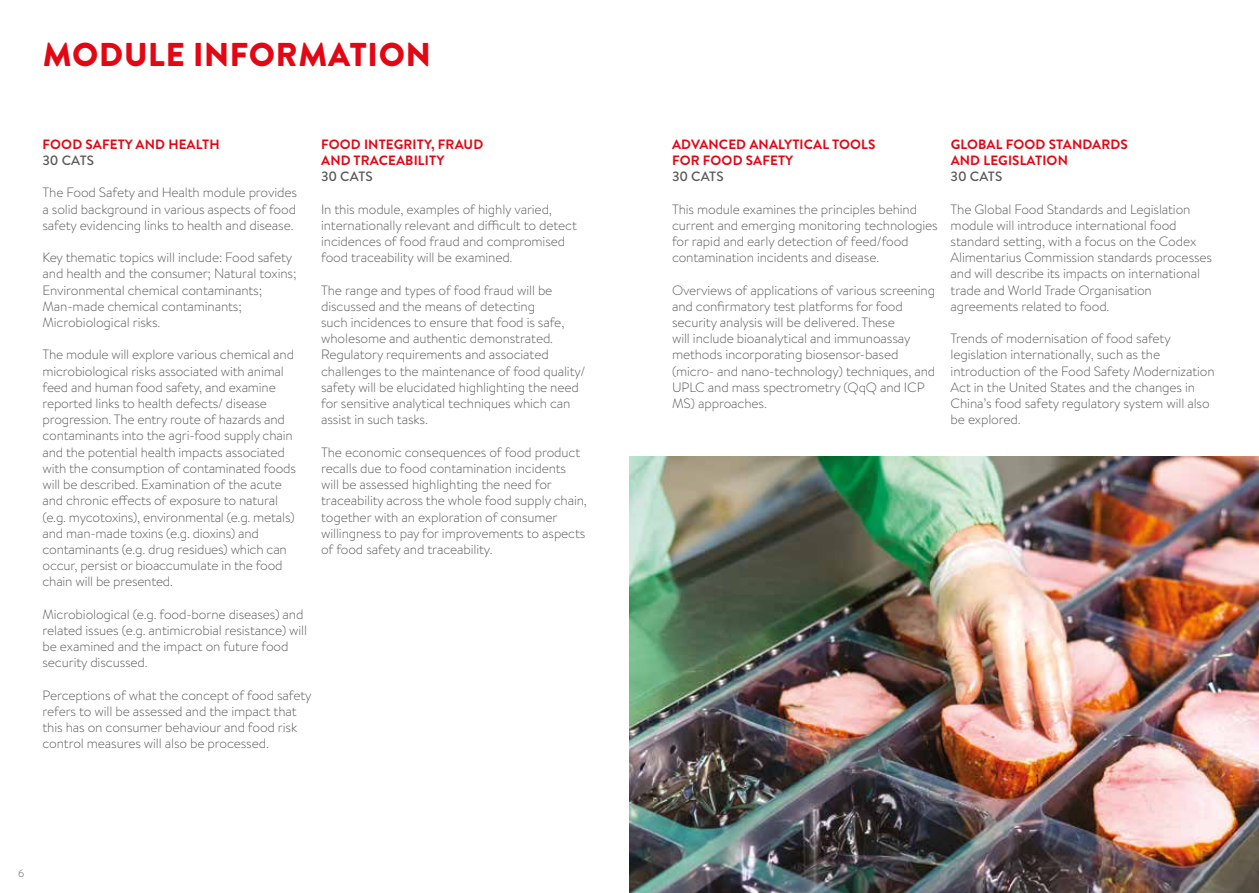
<style>
.page{position:relative;width:1259px;height:893px;background:#fff}
.page>*{position:absolute;margin:0;border:0;box-sizing:border-box;transform-origin:0 0}
.t1{font:900 33px "Brandon Text";letter-spacing:.02em;color:#e30613}
.t2{font:300 13.5px/16.2px "Brandon Text";letter-spacing:-.01em;color:#575756}
.t3{font:700 13.5px/16.2px "Brandon Text";letter-spacing:.01em;color:#e30613}
.t4{font:500 13.5px "Brandon Text";color:#575756}
.t5{font:300 10.5px "Brandon Text";color:#575756}
</style>
<div class="page">
<img style="left:629px;top:457px;width:630px;height:436px">
<h1 class="t1" style="left:43px;top:31px;width:389px">MODULE INFORMATION</h1>
<p class="t3" style="left:43px;top:136px;width:179px">FOOD SAFETY AND HEALTH</p>
<p class="t4" style="left:43px;top:151px;width:53px">30 CATS</p>
<p class="t2" style="left:43px;top:184px;width:256px;text-align:justify">The Food Safety and Health module provides a solid background in various aspects of food safety evidencing links to health and disease.</p>
<p class="t2" style="left:43px;top:249px;width:255px">Key thematic topics will include: Food safety and health and the consumer; Natural toxins; Environmental chemical contaminants; Man-made chemical contaminants; Microbiological risks.</p>
<p class="t2" style="left:43px;top:346px;width:255px">The module will explore various chemical and microbiological risks associated with animal feed and human food safety, and examine reported links to health defects/ disease progression. The entry route of hazards and contaminants into the agri-food supply chain and the potential health impacts associated with the consumption of contaminated foods will be described. Examination of the acute and chronic effects of exposure to natural (e.g. mycotoxins), environmental (e.g. metals) and man-made toxins (e.g. dioxins) and contaminants (e.g. drug residues) which can occur, persist or bioaccumulate in the food chain will be presented.</p>
<p class="t2" style="left:43px;top:605px;width:266px">Microbiological (e.g. food-borne diseases) and related issues (e.g. antimicrobial resistance) will be examined and the impact on future food security discussed.</p>
<p class="t2" style="left:43px;top:686px;width:271px">Perceptions of what the concept of food safety refers to will be assessed and the impact that this has on consumer behaviour and food risk control measures will also be processed.</p>
<p class="t3" style="left:321px;top:136px;width:163px">FOOD INTEGRITY, FRAUD<br>AND TRACEABILITY</p>
<p class="t4" style="left:321px;top:167px;width:53px">30 CATS</p>
<p class="t2" style="left:321px;top:200px;width:257px">In this module, examples of highly varied, internationally relevant and difficult to detect incidences of food fraud and compromised food traceability will be examined.</p>
<p class="t2" style="left:321px;top:281px;width:266px">The range and types of food fraud will be discussed and the means of detecting<br>such incidences to ensure that food is safe, wholesome and authentic demonstrated.<br>Regulatory requirements and associated challenges to the maintenance of food quality/ safety will be elucidated highlighting the need for sensitive analytical techniques which can assist in such tasks.</p>
<p class="t2" style="left:321px;top:443px;width:267px">The economic consequences of food product recalls due to food contamination incidents will be assessed highlighting the need for traceability across the whole food supply chain, together with an exploration of consumer willingness to pay for improvements to aspects of food safety and traceability.</p>
<p class="t5" style="left:18px;top:866px;width:8px">6</p>
<p class="t3" style="left:672px;top:136px;width:205px">ADVANCED ANALYTICAL TOOLS<br>FOR FOOD SAFETY</p>
<p class="t4" style="left:672px;top:167px;width:53px">30 CATS</p>
<p class="t2" style="left:672px;top:200px;width:267px">This module examines the principles behind current and emerging monitoring technologies for rapid and early detection of feed/food contamination incidents and disease.</p>
<p class="t2" style="left:672px;top:281px;width:265px">Overviews of applications of various screening and confirmatory test platforms for food security analysis will be delivered. These<br>will include bioanalytical and immunoassay methods incorporating biosensor-based (micro- and nano-technology) techniques, and UPLC and mass spectrometry (QqQ and ICP MS) approaches.</p>
<p class="t3" style="left:950px;top:136px;width:179px">GLOBAL FOOD STANDARDS<br>AND LEGISLATION</p>
<p class="t4" style="left:950px;top:167px;width:53px">30 CATS</p>
<p class="t2" style="left:950px;top:200px;width:263px">The Global Food Standards and Legislation module will introduce international food standard setting, with a focus on the Codex Alimentarius Commission standards processes and will describe its impacts on international trade and World Trade Organisation agreements related to food.</p>
<p class="t2" style="left:950px;top:330px;width:266px">Trends of modernisation of food safety legislation internationally, such as the introduction of the Food Safety Modernization Act in the United States and the changes in China’s food safety regulatory system will also be explored.</p>
</div>
